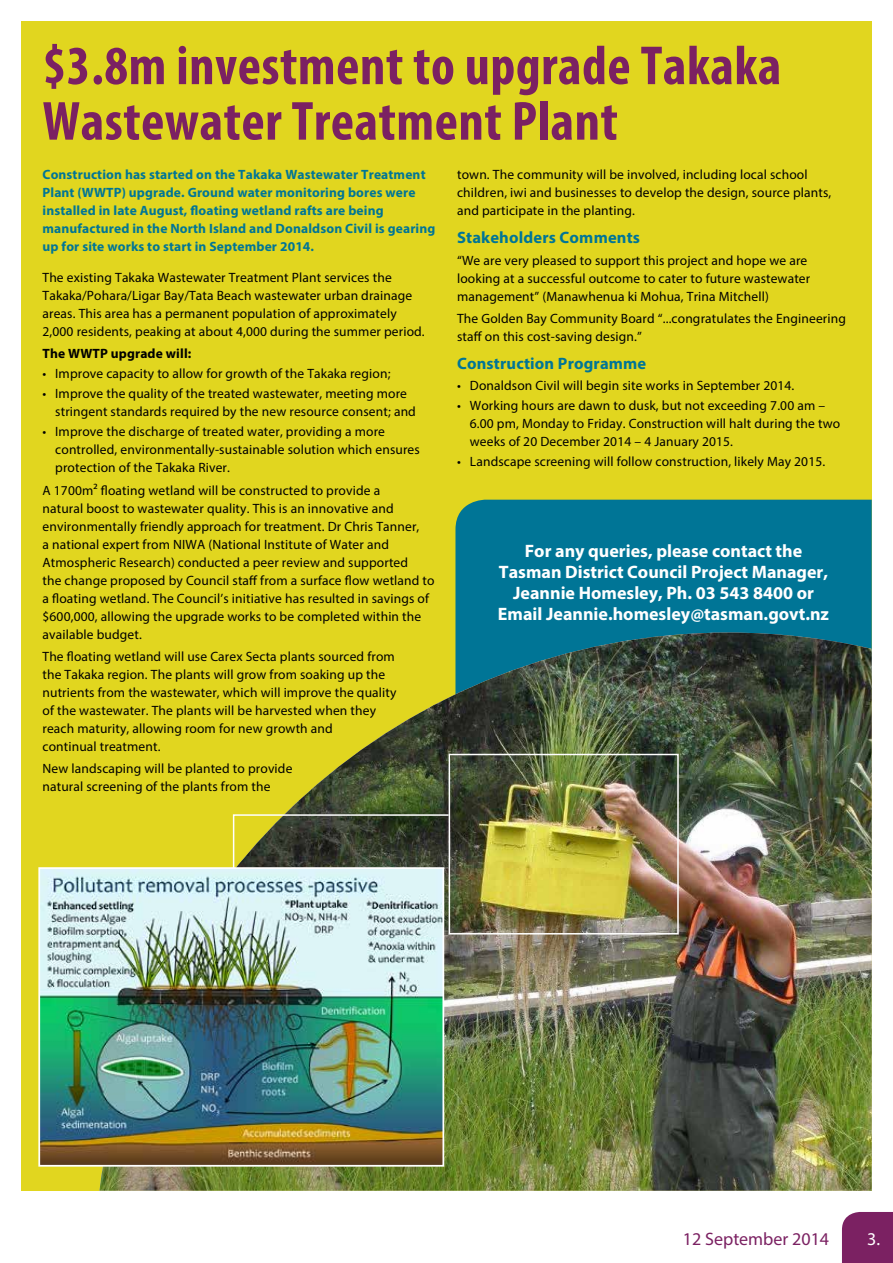
<style>
.page{position:relative;width:893px;height:1263px;background:#fff}
.page>*{position:absolute;margin:0;border:0;box-sizing:border-box;transform-origin:0 0}
.t1{font:700 condensed 55.5px/55.5px "Myriad Pro";letter-spacing:.01em;color:#7b2162}
.t2{font:700 18px/21px "Myriad Pro";color:#fff;text-align:center}
.t3{font:18px "Myriad Pro";color:#7b2162}
.t4{font:18px "Myriad Pro";color:#fff}
.t5{font:700 16.5px "Myriad Pro";letter-spacing:.01em;color:#007596}
.t6{font:13.5px/18px "Myriad Pro";letter-spacing:.01em;color:#000}
.t7{font:700 13.5px/18px "Myriad Pro";letter-spacing:.01em;color:#007596}
.t8{font:700 13.5px "Myriad Pro";letter-spacing:.01em;color:#000}
</style>
<div class="page">
<div style="left:842px;top:1212px;width:51px;height:51px;background:#7b2162"></div>
<div style="left:21px;top:21px;width:851px;height:1170px;background:#e1d61f"></div>
<div style="left:455px;top:500px;width:417px;height:132px;background:#007596"></div>
<img style="left:99px;top:632px;width:773px;height:559px">
<div style="left:449px;top:754px;width:230px;height:180px;border:2px solid #fff"></div>
<svg style="left:232px;top:813px;width:218px;height:60px;background:#4f5332"></svg>
<img style="left:41px;top:870px;width:400px;height:294px">
<div style="left:38px;top:867px;width:406px;height:300px;border:2px solid #fff"></div>
<h1 class="t1" style="left:43px;top:37px;width:740px">$3.8m investment to upgrade Takaka<br>Wastewater Treatment Plant</h1>
<p class="t7" style="left:43px;top:165px;width:394px">Construction has started on the Takaka Wastewater Treatment Plant (WWTP) upgrade. Ground water monitoring bores were installed in late August, floating wetland rafts are being manufactured in the North Island and Donaldson Civil is gearing up for site works to start in September 2014.</p>
<p class="t6" style="left:43px;top:268px;width:384px">The existing Takaka Wastewater Treatment Plant services the Takaka/Pohara/Ligar Bay/Tata Beach wastewater urban drainage areas. This area has a permanent population of approximately 2,000 residents, peaking at about 4,000 during the summer period.</p>
<p class="t8" style="left:43px;top:345px;width:150px">The WWTP upgrade will:</p>
<p class="t6" style="left:43px;top:364px;width:349px">• Improve capacity to allow for growth of the Takaka region;</p>
<p class="t6" style="left:55px;top:384px;width:362px;text-indent:-13px">• Improve the quality of the treated wastewater, meeting more stringent standards required by the new resource consent; and</p>
<p class="t6" style="left:55px;top:423px;width:366px;text-indent:-13px">• Improve the discharge of treated water, providing a more controlled, environmentally-sustainable solution which ensures protection of the Takaka River.</p>
<p class="t6" style="left:43px;top:481px;width:394px">A 1700m2 floating wetland will be constructed to provide a<br>natural boost to wastewater quality. This is an innovative and environmentally friendly approach for treatment. Dr Chris Tanner,<br>a national expert from NIWA (National Institute of Water and Atmospheric Research) conducted a peer review and supported<br>the change proposed by Council staff from a surface flow wetland to a floating wetland. The Council’s initiative has resulted in savings of $600,000, allowing the upgrade works to be completed within the available budget.</p>
<p class="t6" style="left:43px;top:647px;width:355px">The floating wetland will use Carex Secta plants sourced from the Takaka region. The plants will grow from soaking up the nutrients from the wastewater, which will improve the quality of the wastewater. The plants will be harvested when they reach maturity, allowing room for new growth and<br>continual treatment.</p>
<p class="t6" style="left:43px;top:759px;width:251px">New landscaping will be planted to provide natural screening of the plants from the</p>
<p class="t6" style="left:457px;top:165px;width:376px">town. The community will be involved, including local school children, iwi and businesses to develop the design, source plants, and participate in the planting.</p>
<p class="t5" style="left:457px;top:227px;width:184px">Stakeholders Comments</p>
<p class="t6" style="left:457px;top:251px;width:355px">“We are very pleased to support this project and hope we are looking at a successful outcome to cater to future wastewater management” (Manawhenua ki Mohua, Trina Mitchell)</p>
<p class="t6" style="left:457px;top:310px;width:390px">The Golden Bay Community Board “...congratulates the Engineering staff on this cost-saving design.”</p>
<p class="t5" style="left:457px;top:353px;width:191px">Construction Programme</p>
<p class="t6" style="left:457px;top:376px;width:339px">• Donaldson Civil will begin site works in September 2014.</p>
<p class="t6" style="left:470px;top:396px;width:372px;text-indent:-13px">• Working hours are dawn to dusk, but not exceeding 7.00 am –<br>6.00 pm, Monday to Friday. Construction will halt during the two weeks of 20 December 2014 – 4 January 2015.</p>
<p class="t6" style="left:457px;top:452px;width:370px">• Landscape screening will follow construction, likely May 2015.</p>
<h2 class="t2" style="left:498px;top:539px;width:333px">For any queries, please contact the Tasman District Council Project Manager, Jeannie Homesley, Ph. 03 543 8400 or Email Jeannie.homesley@tasman.govt.nz</h2>
<h2 class="t3" style="left:683px;top:1227px;width:148px">12 September 2014</h2>
<h2 class="t4" style="left:867px;top:1227px;width:14px">3.</h2>
</div>
